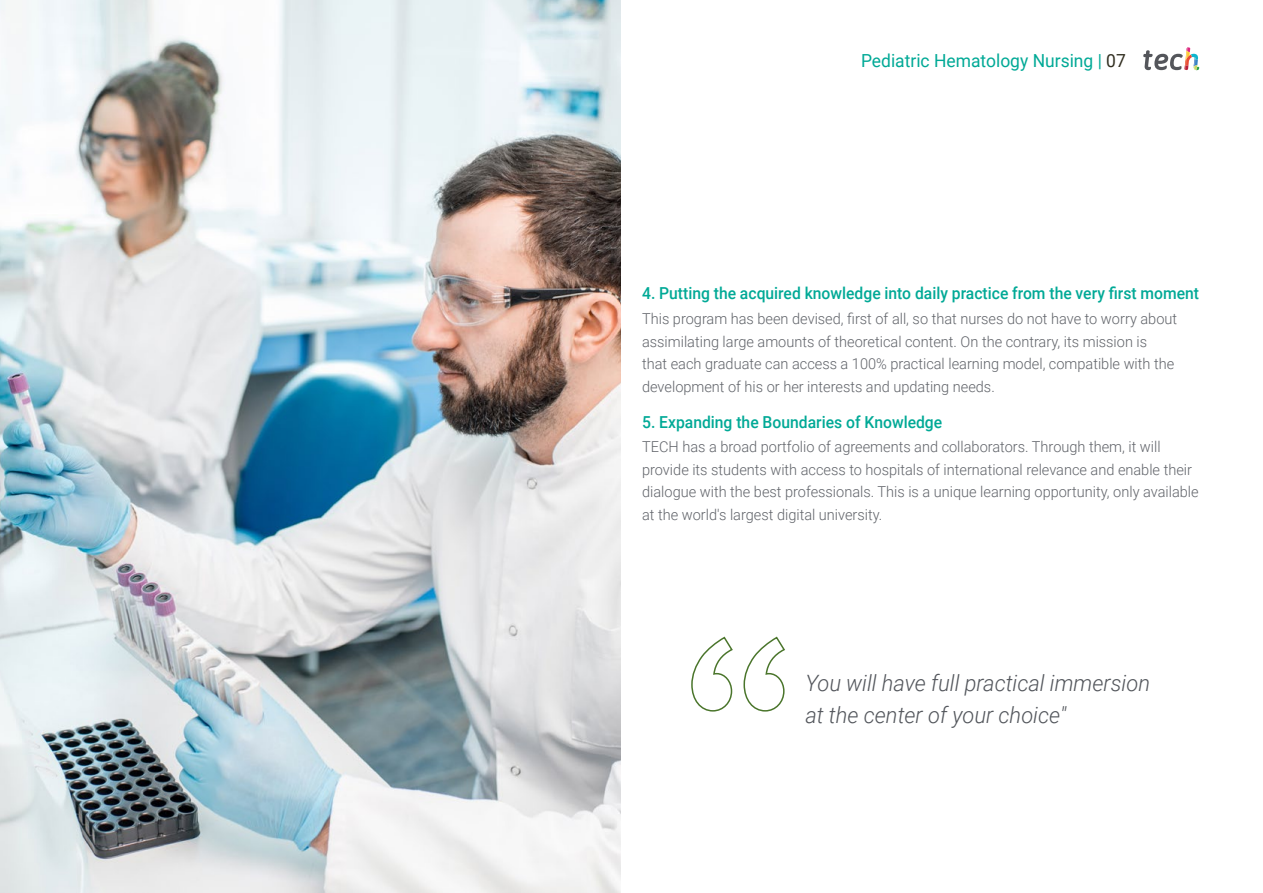
<style>
.page{position:relative;width:1263px;height:893px;background:#fff}
.page>*{position:absolute;margin:0;border:0;box-sizing:border-box;transform-origin:0 0}
.t1{font:italic 300 22.5px/31.5px "Roboto";color:#52555b}
.t2{font:18px "Roboto";color:#00a996}
.t3{font:500 16.5px "Roboto";color:#00a996;scale:.95 1}
.t4{font:300 15px/22.5px "Roboto";color:#61646a}
.s1{color:#312e20}
</style>
<div class="page">
<img style="left:0;top:0;width:621px;height:893px">
<svg style="left:691px;top:636px;width:94px;height:76px"></svg>
<svg style="left:1143px;top:47px;width:56px;height:24px"></svg>
<p class="t2" style="left:861px;top:48px;width:266px">Pediatric Hematology Nursing | <span class="s1">07</span></p>
<p class="t3" style="left:642px;top:282px;width:588px">4. Putting the acquired knowledge into daily practice from the very first moment</p>
<p class="t4" style="left:642px;top:307px;width:536px">This program has been devised, first of all, so that nurses do not have to worry about assimilating large amounts of theoretical content. On the contrary, its mission is<br>that each graduate can access a 100% practical learning model, compatible with the development of his or her interests and updating needs.</p>
<p class="t3" style="left:642px;top:410px;width:317px">5. Expanding the Boundaries of Knowledge</p>
<p class="t4" style="left:642px;top:435px;width:558px">TECH has a broad portfolio of agreements and collaborators. Through them, it will provide its students with access to hospitals of international relevance and enable their dialogue with the best professionals. This is a unique learning opportunity, only available at the world's largest digital university.</p>
<h1 class="t1" style="left:805px;top:666px;width:346px">You will have full practical immersion at the center of your choice"</h1>
</div>
